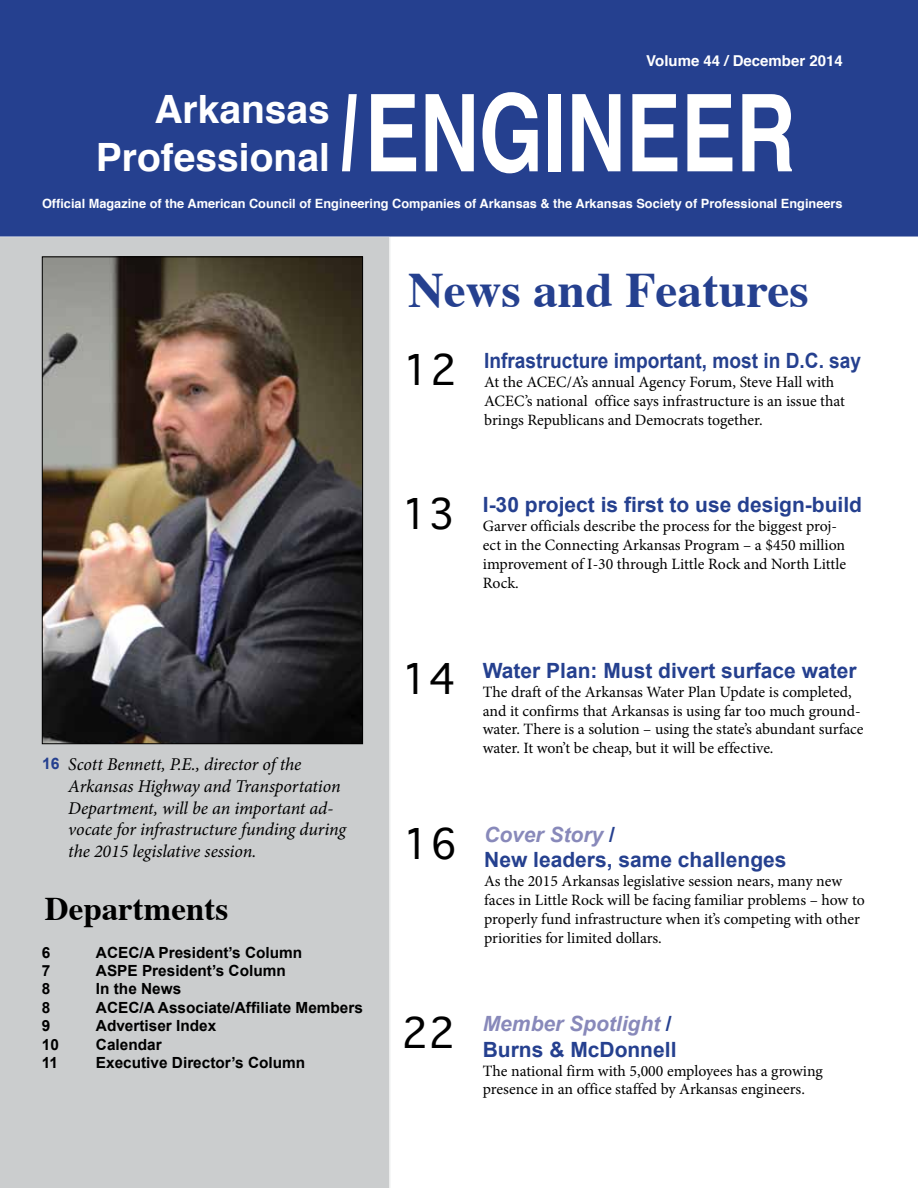
<style>
.page{position:relative;width:918px;height:1188px;background:#fff}
.page>*{position:absolute;margin:0;border:0;box-sizing:border-box;transform-origin:0 0}
.t1{font:700 107.25px "Helvetica";color:#fff;scale:.5 1}
.t2{font:700 49.5px "Times";color:#25408f}
.t3{font:40.5px "Geneva";color:#000}
.t4{font:700 39px/47.2px "Helvetica";color:#fff;text-align:right}
.t5{font:700 33px "Times";color:#000}
.t6{font:700 21px/25.2px "Arial";color:#25408f}
.t7{font:700 21px "Arial";color:#25408f;scale:.91 1}
.t8{font:italic 18px/21.6px "Minion Pro";letter-spacing:-.01em;color:#000}
.t9{font:15.75px/18.9px "Minion Pro";color:#000}
.t10{font:700 15.3px "Arial";color:#000}
.t11{font:700 15px "Helvetica";color:#fff}
.t12{font:700 12.75px "Helvetica";color:#fff}
.s1{font-family:"Arial";font-weight:700;font-style:normal;font-size:15.75px;color:#25408f}
.s2{font-style:italic;color:#8889ba}
</style>
<div class="page">
<div style="left:0;top:237px;width:390px;height:951px;background:#cbcdce"></div>
<div style="left:0;top:0;width:918px;height:237px;background:#25408f"></div>
<img style="left:44px;top:258px;width:317px;height:484px">
<div style="left:42px;top:256px;width:321px;height:488px;border:1px solid #000"></div>
<p class="t11" style="left:646px;top:49px;width:198px">Volume 44 / December 2014</p>
<h3 class="t4" style="left:96px;top:86px;width:236px">Arkansas<br>Professional</h3>
<h1 class="t1" style="left:339px;top:47px;width:915px">IENGINEER</h1>
<p class="t12" style="left:42px;top:193px;width:802px">Official Magazine of the American Council of Engineering Companies of Arkansas &amp; the Arkansas Society of Professional Engineers</p>
<h2 class="t2" style="left:408px;top:243px;width:402px">News and Features</h2>
<p class="t8" style="left:68px;top:754px;width:279px;text-indent:-26px"><span class="s1">16</span> Scott Bennett, P.E., director of the Arkansas Highway and Transportation Department, will be an important ad&shy;vocate for infrastructure funding during the 2015 legislative session.</p>
<h3 class="t5" style="left:45px;top:877px;width:185px">Departments</h3>
<p class="t10" style="left:42px;top:942px;width:10px">6</p>
<p class="t10" style="left:96px;top:942px;width:208px">ACEC/A President’s Column</p>
<p class="t10" style="left:42px;top:961px;width:10px">7</p>
<p class="t10" style="left:96px;top:961px;width:191px">ASPE President’s Column</p>
<p class="t10" style="left:42px;top:979px;width:10px">8</p>
<p class="t10" style="left:96px;top:979px;width:87px">In the News</p>
<p class="t10" style="left:42px;top:997px;width:10px">8</p>
<p class="t10" style="left:96px;top:997px;width:269px">ACEC/A Associate/Affiliate Members</p>
<p class="t10" style="left:42px;top:1016px;width:10px">9</p>
<p class="t10" style="left:96px;top:1016px;width:122px">Advertiser Index</p>
<p class="t10" style="left:42px;top:1034px;width:19px">10</p>
<p class="t10" style="left:96px;top:1034px;width:67px">Calendar</p>
<p class="t10" style="left:42px;top:1053px;width:18px">11</p>
<p class="t10" style="left:96px;top:1053px;width:211px">Executive Director’s Column</p>
<h3 class="t3" style="left:403px;top:335px;width:56px">12</h3>
<h3 class="t3" style="left:402px;top:479px;width:56px">13</h3>
<h3 class="t7" style="left:484px;top:347px;width:416px">Infrastructure important, most in D.C. say</h3>
<p class="t9" style="left:484px;top:373px;width:362px">At the ACEC/A’s annual Agency Forum, Steve Hall with<br>ACEC’s national office says infrastructure is an issue that brings Republicans and Democrats together.</p>
<h3 class="t6" style="left:483px;top:493px;width:381px">I-30 project is first to use design-build</h3>
<p class="t9" style="left:483px;top:517px;width:365px">Garver officials describe the process for the biggest proj&shy;ect in the Connecting Arkansas Program – a $450 million improvement of I-30 through Little Rock and North Little Rock.</p>
<h3 class="t3" style="left:402px;top:645px;width:56px">14</h3>
<h3 class="t6" style="left:483px;top:659px;width:375px">Water Plan: Must divert surface water</h3>
<p class="t9" style="left:483px;top:682px;width:382px">The draft of the Arkansas Water Plan Update is completed, and it confirms that Arkansas is using far too much ground&shy;water. There is a solution – using the state’s abundant surface water. It won’t be cheap, but it will be effective.</p>
<h3 class="t3" style="left:403px;top:809px;width:56px">16</h3>
<h3 class="t6" style="left:484px;top:823px;width:304px"><span class="s2">Cover Story</span> /<br>New leaders, same challenges</h3>
<p class="t9" style="left:484px;top:872px;width:382px">As the 2015 Arkansas legislative session nears, many new faces in Little Rock will be facing familiar problems – how to properly fund infrastructure when it’s competing with other priorities for limited dollars.</p>
<h3 class="t3" style="left:402px;top:999px;width:56px">22</h3>
<h3 class="t6" style="left:483px;top:1012px;width:195px"><span class="s2">Member Spotlight</span> /<br>Burns &amp; McDonnell</h3>
<p class="t9" style="left:483px;top:1061px;width:342px">The national firm with 5,000 employees has a growing presence in an office staffed by Arkansas engineers.</p>
</div>
